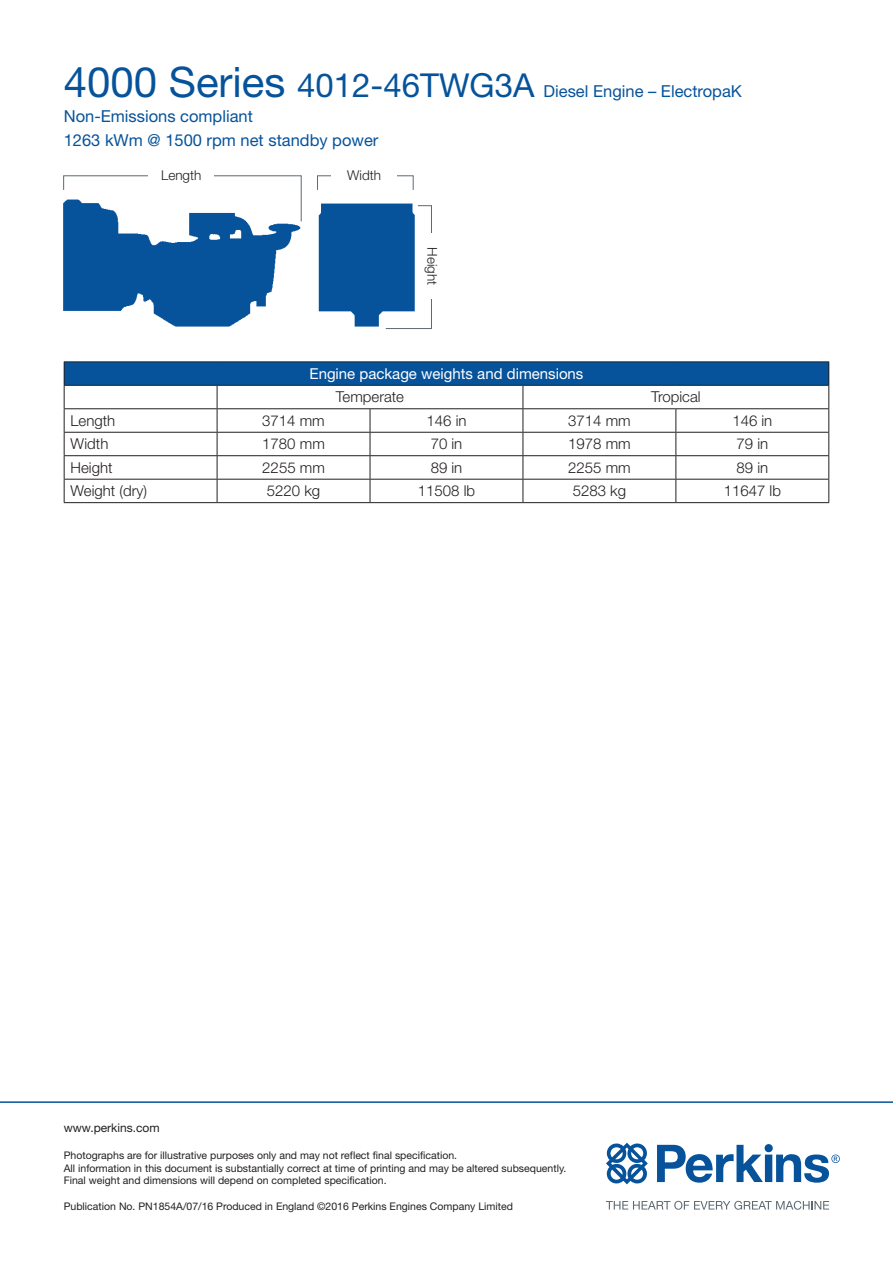
<style>
.page{position:relative;width:893px;height:1263px;background:#fff}
.page>*{position:absolute;margin:0;border:0;box-sizing:border-box;transform-origin:0 0}
.t1{font:16.5px/24.3px "Helvetica Neue";color:#06539b}
.t2{font:300 15px "Helvetica Neue";color:#231f20}
.t3{font:15px "Helvetica Neue";color:#fff}
.t4{font:300 13.5px "Helvetica Neue";color:#231f20}
.t5{font:12px "Helvetica Neue";color:#231f20}
.t6{font:10.5px/12.6px "Helvetica Neue";color:#231f20}
.s1{font-size:42px}
.s2{font-size:33px}
</style>
<div class="page">
<svg style="left:606px;top:1201px;width:223px;height:9px"></svg>
<svg style="left:606px;top:1143px;width:42px;height:41px"></svg>
<svg style="left:657px;top:1144px;width:183px;height:39px"></svg>
<img style="left:63px;top:187px;width:351px;height:142px">
<svg style="left:63px;top:176px;width:238px;height:46px"></svg>
<div style="left:148px;top:169px;width:66px;height:15px;background:#fff"></div>
<svg style="left:386px;top:205px;width:46px;height:124px"></svg>
<div style="left:423px;top:234px;width:15px;height:65px;background:#fff"></div>
<hr style="left:0;top:1101px;width:893px;height:2px;background:#06539b">
<div style="left:64px;top:362px;width:765px;height:23px;background:#06539b"></div>
<svg style="left:65px;top:386px;width:763px;height:116px"></svg>
<hr style="left:64px;top:432px;width:153px;height:1px;background:#231f20">
<hr style="left:217px;top:432px;width:153px;height:1px;background:#231f20">
<hr style="left:370px;top:432px;width:153px;height:1px;background:#231f20">
<hr style="left:523px;top:432px;width:153px;height:1px;background:#231f20">
<hr style="left:676px;top:432px;width:153px;height:1px;background:#231f20">
<hr style="left:64px;top:455px;width:153px;height:1px;background:#231f20">
<hr style="left:217px;top:455px;width:153px;height:1px;background:#231f20">
<hr style="left:370px;top:455px;width:153px;height:1px;background:#231f20">
<hr style="left:523px;top:455px;width:153px;height:1px;background:#231f20">
<hr style="left:676px;top:455px;width:153px;height:1px;background:#231f20">
<hr style="left:64px;top:479px;width:153px;height:1px;background:#231f20">
<hr style="left:217px;top:479px;width:153px;height:1px;background:#231f20">
<hr style="left:370px;top:479px;width:153px;height:1px;background:#231f20">
<svg style="left:370px;top:409px;width:1px;height:93px"></svg>
<hr style="left:523px;top:479px;width:153px;height:1px;background:#231f20">
<hr style="left:676px;top:479px;width:153px;height:1px;background:#231f20">
<svg style="left:675px;top:409px;width:1px;height:93px"></svg>
<hr style="left:64px;top:361px;width:153px;height:1px;background:#231f20">
<hr style="left:217px;top:361px;width:153px;height:1px;background:#231f20">
<hr style="left:370px;top:361px;width:153px;height:1px;background:#231f20">
<hr style="left:523px;top:361px;width:153px;height:1px;background:#231f20">
<hr style="left:676px;top:361px;width:153px;height:1px;background:#231f20">
<svg style="left:523px;top:386px;width:1px;height:116px"></svg>
<hr style="left:64px;top:385px;width:153px;height:1px;background:#231f20">
<hr style="left:217px;top:385px;width:153px;height:1px;background:#231f20">
<hr style="left:370px;top:385px;width:153px;height:1px;background:#231f20">
<hr style="left:523px;top:385px;width:153px;height:1px;background:#231f20">
<hr style="left:676px;top:385px;width:153px;height:1px;background:#231f20">
<hr style="left:64px;top:408px;width:153px;height:1px;background:#231f20">
<svg style="left:64px;top:362px;width:1px;height:140px"></svg>
<hr style="left:64px;top:502px;width:153px;height:1px;background:#231f20">
<hr style="left:217px;top:408px;width:153px;height:1px;background:#231f20">
<hr style="left:370px;top:408px;width:153px;height:1px;background:#231f20">
<hr style="left:523px;top:408px;width:153px;height:1px;background:#231f20">
<hr style="left:676px;top:408px;width:153px;height:1px;background:#231f20">
<svg style="left:217px;top:386px;width:1px;height:116px"></svg>
<svg style="left:828px;top:362px;width:1px;height:140px"></svg>
<hr style="left:217px;top:502px;width:153px;height:1px;background:#231f20">
<hr style="left:370px;top:502px;width:153px;height:1px;background:#231f20">
<hr style="left:523px;top:502px;width:153px;height:1px;background:#231f20">
<hr style="left:676px;top:502px;width:153px;height:1px;background:#231f20">
<h1 class="t1" style="left:64px;top:79px;width:680px"><span class="s1">4000 Series</span> <span class="s2">4012-46TWG3A</span> Diesel Engine – ElectropaK<br>Non-Emissions compliant<br>1263 kWm @ 1500 rpm net standby power</h1>
<p class="t4" style="left:161px;top:167px;width:42px">Length</p>
<p class="t4" style="left:347px;top:167px;width:35px">Width</p>
<p class="t4" style="left:440px;top:247px;width:39px;rotate:90deg">Height</p>
<h2 class="t3" style="left:309px;top:365px;width:275px">Engine package weights and dimensions</h2>
<h2 class="t2" style="left:336px;top:388px;width:70px">Temperate</h2>
<h2 class="t2" style="left:651px;top:388px;width:51px">Tropical</h2>
<h2 class="t2" style="left:71px;top:411px;width:46px">Length</h2>
<h2 class="t2" style="left:262px;top:411px;width:64px">3714 mm</h2>
<h2 class="t2" style="left:426px;top:411px;width:42px">146 in</h2>
<h2 class="t2" style="left:568px;top:411px;width:64px">3714 mm</h2>
<h2 class="t2" style="left:732px;top:411px;width:42px">146 in</h2>
<h2 class="t2" style="left:71px;top:435px;width:39px">Width</h2>
<h2 class="t2" style="left:262px;top:435px;width:64px">1780 mm</h2>
<h2 class="t2" style="left:431px;top:435px;width:33px">70 in</h2>
<h2 class="t2" style="left:568px;top:435px;width:64px">1978 mm</h2>
<h2 class="t2" style="left:736px;top:435px;width:33px">79 in</h2>
<h2 class="t2" style="left:71px;top:458px;width:43px">Height</h2>
<h2 class="t2" style="left:262px;top:458px;width:64px">2255 mm</h2>
<h2 class="t2" style="left:431px;top:458px;width:33px">89 in</h2>
<h2 class="t2" style="left:568px;top:458px;width:64px">2255 mm</h2>
<h2 class="t2" style="left:736px;top:458px;width:33px">89 in</h2>
<h2 class="t2" style="left:71px;top:482px;width:78px">Weight (dry)</h2>
<h2 class="t2" style="left:267px;top:482px;width:55px">5220 kg</h2>
<h2 class="t2" style="left:418px;top:482px;width:59px">11508 lb</h2>
<h2 class="t2" style="left:573px;top:482px;width:55px">5283 kg</h2>
<h2 class="t2" style="left:724px;top:482px;width:59px">11647 lb</h2>
<p class="t5" style="left:64px;top:1121px;width:97px">www.perkins.com</p>
<p class="t6" style="left:64px;top:1149px;width:504px">Photographs are for illustrative purposes only and may not reflect final specification.<br>All information in this document is substantially correct at time of printing and may be altered subsequently.<br>Final weight and dimensions will depend on completed specification.</p>
<p class="t6" style="left:64px;top:1199px;width:451px">Publication No. PN1854A/07/16 Produced in England ©2016 Perkins Engines Company Limited</p>
</div>
